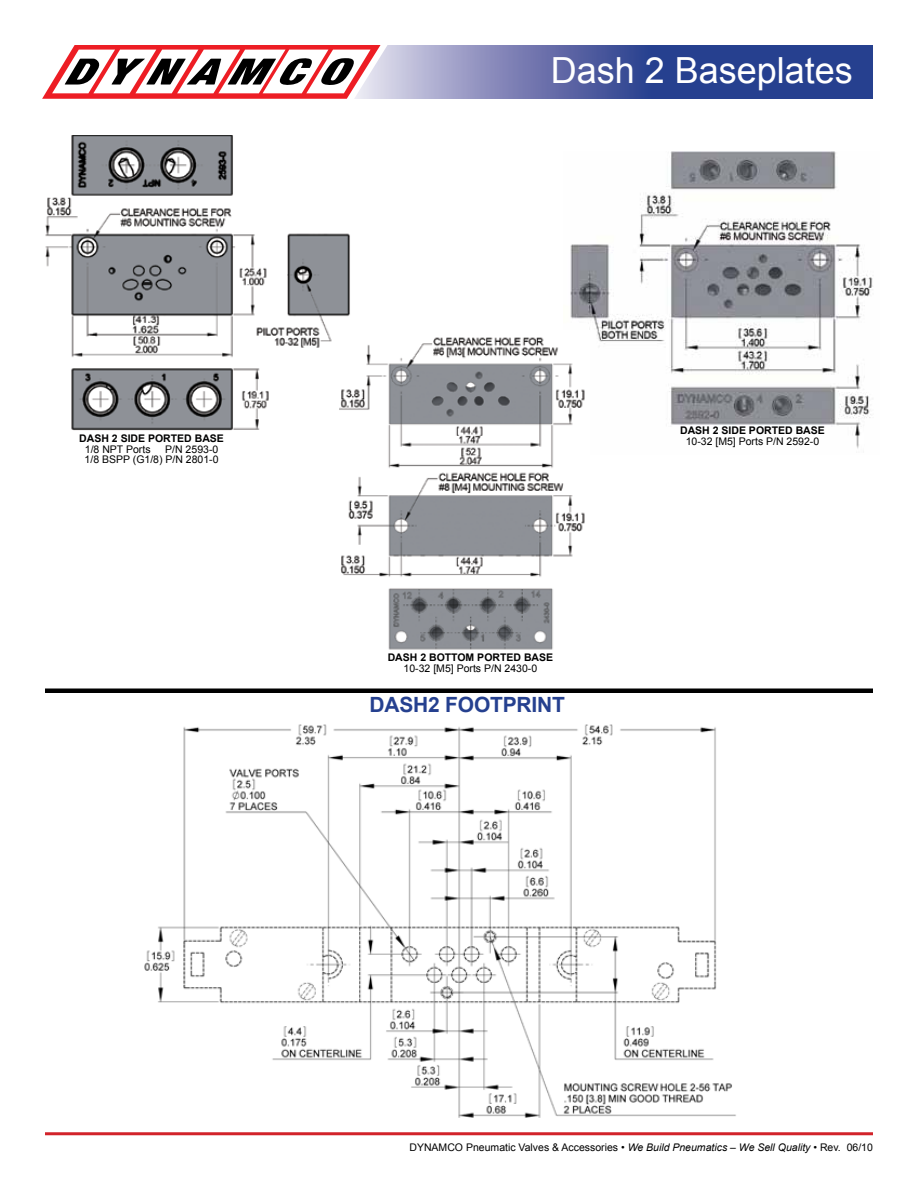
<style>
.page{position:relative;width:918px;height:1188px;background:#fff}
.page>*{position:absolute;margin:0;border:0;box-sizing:border-box;transform-origin:0 0}
.t1{font:36px "Arial";color:#fff}
.t2{font:700 21px "Arial";letter-spacing:-.01em;color:#25408f}
.t3{font:10.5px/10.5px "Arial";color:#000;text-align:right}
.t4{font:700 10.5px "Arial";color:#000}
.s1{font-style:italic}
</style>
<div class="page">
<hr style="left:45px;top:1132px;width:828px;height:3px;background:#d2232a">
<svg style="left:42px;top:45px;width:831px;height:54px"></svg>
<img style="left:45px;top:135px;width:305px;height:296px">
<img style="left:570px;top:152px;width:303px;height:297px">
<img style="left:340px;top:330px;width:250px;height:320px">
<img style="left:144px;top:724px;width:592px;height:393px">
<div style="left:45px;top:688px;width:828px;height:5px;background:#000"></div>
<p class="t4" style="left:79px;top:432px;width:49px">DASH 2 SIDE</p>
<p class="t4" style="left:148px;top:432px;width:77px">PORTED BASE</p>
<p class="t3" style="left:85px;top:444px;width:67px">1/8 NPT Ports</p>
<p class="t3" style="left:85px;top:444px;width:136px">P/N 2593-0<br>1/8 BSPP (G1/8) P/N 2801-0</p>
<h1 class="t1" style="left:551px;top:47px;width:304px">Dash 2 Baseplates</h1>
<p class="t4" style="left:388px;top:651px;width:50px">DASH 2 BOTTOM</p>
<p class="t4" style="left:477px;top:651px;width:77px">PORTED BASE</p>
<p class="t3" style="left:404px;top:663px;width:135px">10-32 [M5] Ports P/N 2430-0</p>
<h2 class="t2" style="left:370px;top:690px;width:197px">DASH2 FOOTPRINT</h2>
<p class="t4" style="left:680px;top:424px;width:146px">DASH 2 SIDE PORTED BASE</p>
<p class="t3" style="left:686px;top:436px;width:135px">10-32 [M5] Ports P/N 2592-0</p>
<p class="t3" style="left:409px;top:1142px;width:465px">DYNAMCO Pneumatic Valves &amp; Accessories • <span class="s1">We Build Pneumatics – We Sell Quality •</span> Rev. 06/10</p>
</div>
